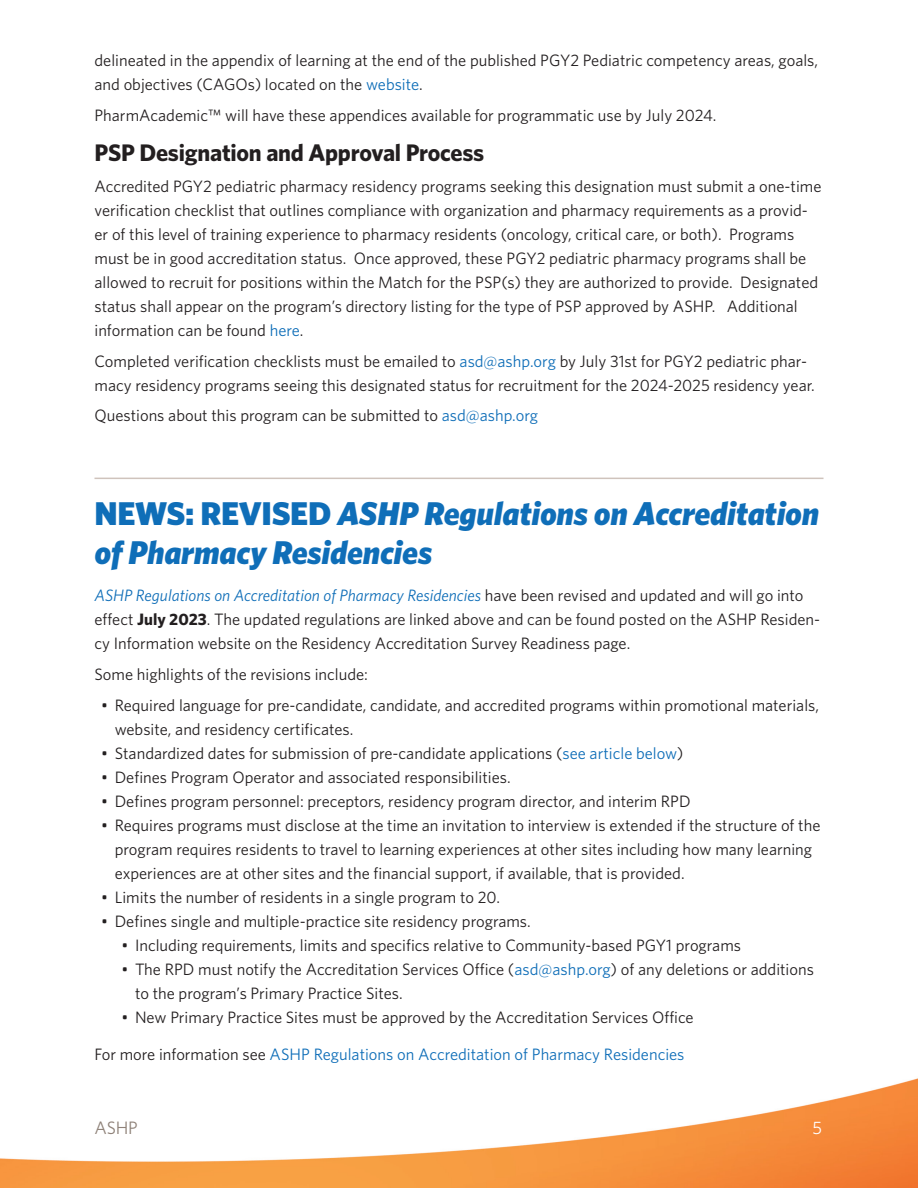
<style>
.page{position:relative;width:918px;height:1188px;background:#fff}
.page>*{position:absolute;margin:0;border:0;box-sizing:border-box;transform-origin:0 0}
.sub1{font:italic 900 33px/39px "Whitney";letter-spacing:-.01em;color:#0f6eb8}
.sub2{font:700 24px "Whitney";letter-spacing:-.01em;color:#231f20}
.t1{font:18px "Whitney";color:#8f8279}
.t2{font:18px "Whitney";color:#fff}
.bt{font:16.5px/24px "Whitney";color:#231f20}
.bt-2{font:16.5px "Whitney";color:#0f6eb8}
.s1{color:#0f6eb8}
.s2{font-style:normal}
.s3{font-style:italic;color:#0f6eb8}
.s4{font-weight:700}
.s5{color:#231f20}
</style>
<div class="page">
<img style="left:0;top:1078px;width:918px;height:110px">
<hr style="left:94px;top:478px;width:730px;height:1px;background:#cfc3bc">
<p class="bt" style="left:94px;top:48px;width:725px">delineated in the appendix of learning at the end of the published PGY2 Pediatric competency areas, goals, and objectives (CAGOs) located on the <span class="s1">website</span>.</p>
<p class="bt" style="left:94px;top:102px;width:623px">PharmAcademic™ will have these appendices available for programmatic use by July 2024.</p>
<p class="sub2" style="left:94px;top:138px;width:391px">PSP Designation and Approval Process</p>
<p class="bt" style="left:94px;top:174px;width:729px">Accredited PGY2 pediatric pharmacy residency programs seeking this designation must submit a one-time verification checklist that outlines compliance with organization and pharmacy requirements as a provid&shy;er of this level of training experience to pharmacy residents (oncology, critical care, or both). Programs must be in good accreditation status. Once approved, these PGY2 pediatric pharmacy programs shall be allowed to recruit for positions within the Match for the PSP(s) they are authorized to provide. Designated status shall appear on the program’s directory listing for the type of PSP approved by ASHP. Additional information can be found <span class="s1">here</span>.</p>
<p class="bt" style="left:94px;top:348px;width:722px">Completed verification checklists must be emailed to <span class="s1">asd@ashp.org</span> by July 31st for PGY2 pediatric phar&shy;macy residency programs seeing this designated status for recruitment for the 2024-2025 residency year.</p>
<p class="bt" style="left:94px;top:403px;width:445px">Questions about this program can be submitted to <span class="s1">asd@ashp.org</span></p>
<p class="sub1" style="left:94px;top:493px;width:726px"><span class="s2">NEWS: REVISED</span> ASHP Regulations on Accreditation of Pharmacy Residencies</p>
<p class="bt" style="left:94px;top:583px;width:727px"><span class="s3">ASHP Regulations on Accreditation of Pharmacy Residencies</span> have been revised and updated and will go into effect <span class="s4">July 2023</span>. The updated regulations are linked above and can be found posted on the ASHP Residen&shy;cy Information website on the Residency Accreditation Survey Readiness page.</p>
<p class="bt" style="left:94px;top:662px;width:275px">Some highlights of the revisions include:</p>
<p class="bt" style="left:115px;top:693px;width:706px;text-indent:-14px">• Required language for pre-candidate, candidate, and accredited programs within promotional materials, website, and residency certificates.</p>
<p class="bt" style="left:101px;top:741px;width:584px">• Standardized dates for submission of pre-candidate applications (<span class="s1">see article below</span>)</p>
<p class="bt" style="left:101px;top:765px;width:411px">• Defines Program Operator and associated responsibilities.</p>
<p class="bt" style="left:101px;top:789px;width:591px">• Defines program personnel: preceptors, residency program director, and interim RPD</p>
<p class="bt" style="left:115px;top:813px;width:707px;text-indent:-14px">• Requires programs must disclose at the time an invitation to interview is extended if the structure of the program requires residents to travel to learning experiences at other sites including how many learning experiences are at other sites and the financial support, if available, that is provided.</p>
<p class="bt" style="left:101px;top:885px;width:400px">• Limits the number of residents in a single program to 20.</p>
<p class="bt" style="left:101px;top:909px;width:431px">• Defines single and multiple-practice site residency programs.</p>
<p class="bt" style="left:122px;top:933px;width:621px">• Including requirements, limits and specifics relative to Community-based PGY1 programs</p>
<p class="bt" style="left:135px;top:957px;width:680px;text-indent:-14px">• The RPD must notify the Accreditation Services Office (<span class="s1">asd@ashp.org</span>) of any deletions or additions to the program’s Primary Practice Sites.</p>
<p class="bt" style="left:122px;top:1005px;width:574px">• New Primary Practice Sites must be approved by the Accreditation Services Office</p>
<p class="bt-2" style="left:94px;top:1045px;width:592px"><span class="s5">For more information see</span> ASHP Regulations on Accreditation of Pharmacy Residencies</p>
<p class="t1" style="left:94px;top:1117px;width:45px">ASHP</p>
<p class="t2" style="left:812px;top:1117px;width:11px">5</p>
</div>
